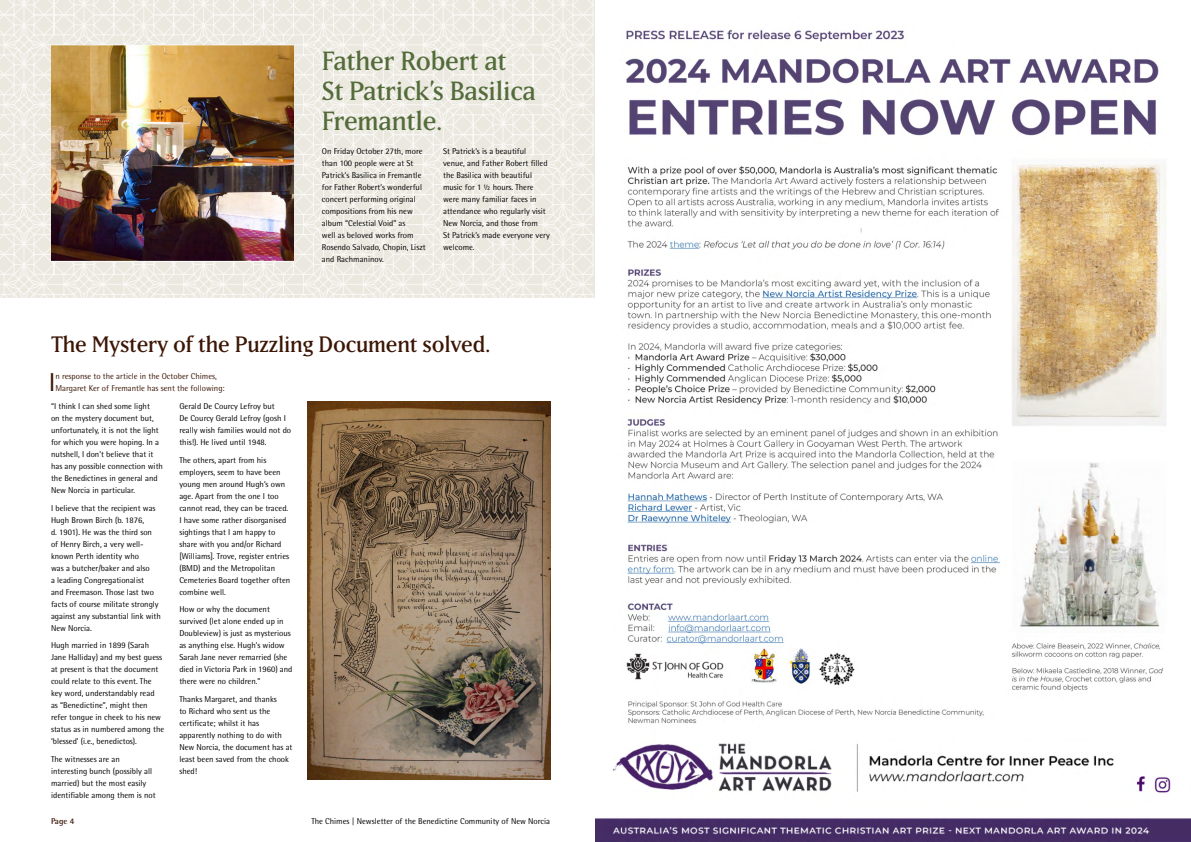
<style>
.page{position:relative;width:1191px;height:842px;background:#fff}
.page>*{position:absolute;margin:0;border:0;box-sizing:border-box;transform-origin:0 0}
.t1{font:26px/30px "Matrix IIOT";letter-spacing:-.01em;color:#536c3a}
.t2{font:25.9px "Rotis Semi Sans Std";color:#3c1605}
.t3{font:22px "Matrix IIOT";letter-spacing:-.01em;color:#3c1605}
.t4{font:8.5px/12px "Rotis Semi Sans Std";color:#000}
.t5{font:8.5px/12px "Rotis Semi Sans Std";color:#3c1605}
.t6{font:700 8.5px "Rotis Semi Sans Std";color:#3c1605}
</style>
<div class="page">
<svg style="left:0;top:195px;width:593px;height:103px"></svg>
<svg style="left:0;top:135px;width:593px;height:60px"></svg>
<svg style="left:0;top:76px;width:593px;height:59px"></svg>
<svg style="left:0;top:0;width:593px;height:76px"></svg>
<img style="left:51px;top:45px;width:242px;height:217px">
<img style="left:595px;top:29px;width:595px;height:813px">
<img style="left:308px;top:401px;width:242px;height:379px">
<h1 class="t1" style="left:322px;top:46px;width:216px">Father Robert at<br>St Patrick’s Basilica<br>Fremantle.</h1>
<p class="t4" style="left:322px;top:145px;width:105px">On Friday October 27th, more than 100 people were at St<br>Patrick’s Basilica in Fremantle for Father Robert’s wonderful concert performing original compositions from his new album “Celestial Void” as<br>well as beloved works from<br>Rosendo Salvado, Chopin, Liszt and Rachmaninov.</p>
<p class="t4" style="left:443px;top:145px;width:108px">St Patrick’s is a beautiful venue, and Father Robert filled the Basilica with beautiful music for 1 ½ hours. There were many familiar faces in attendance who regularly visit<br>New Norcia, and those from<br>St Patrick’s made everyone very welcome.</p>
<h3 class="t3" style="left:51px;top:331px;width:441px">The Mystery of the Puzzling Document solved.</h3>
<h2 class="t2" style="left:49px;top:367px;width:8px">I</h2>
<p class="t5" style="left:55px;top:370px;width:171px">n response to the article in the October Chimes,<br>Margaret Ker of Fremantle has sent the following:</p>
<p class="t4" style="left:51px;top:400px;width:113px">“I think I can shed some light<br>on the mystery document but, unfortunately, it is not the light for which you were hoping. In a nutshell, I don’t believe that it has any possible connection with the Benedictines in general and<br>New Norcia in particular.</p>
<p class="t4" style="left:51px;top:502px;width:111px">I believe that the recipient was<br>Hugh Brown Birch (b. 1876,<br>d. 1901). He was the third son of Henry Birch, a very well&shy;known Perth identity who<br>was a butcher/baker and also<br>a leading Congregationalist<br>and Freemason. Those last two facts of course militate strongly against any substantial link with<br>New Norcia.</p>
<p class="t4" style="left:51px;top:639px;width:115px">Hugh married in 1899 (Sarah<br>Jane Halliday) and my best guess at present is that the document could relate to this event. The key word, understandably read<br>as “Benedictine”, might then refer tongue in cheek to his new status as in numbered among the ‘blessed’ (i.e., benedictos).</p>
<p class="t4" style="left:51px;top:753px;width:106px">The witnesses are an interesting bunch (possibly all married) but the most easily identifiable among them is not</p>
<p class="t4" style="left:179px;top:400px;width:113px">Gerald De Courcy Lefroy but<br>De Courcy Gerald Lefroy (gosh I really wish families would not do this!). He lived until 1948.</p>
<p class="t4" style="left:179px;top:454px;width:112px">The others, apart from his employers, seem to have been young men around Hugh’s own age. Apart from the one I too cannot read, they can be traced.<br>I have some rather disorganised sightings that I am happy to share with you and/or Richard [Williams]. Trove, register entries (BMD) and the Metropolitan<br>Cemeteries Board together often combine well.</p>
<p class="t4" style="left:179px;top:603px;width:115px">How or why the document survived (let alone ended up in<br>Doubleview) is just as mysterious as anything else. Hugh’s widow<br>Sarah Jane never remarried (she died in Victoria Park in 1960) and there were no children.”</p>
<p class="t4" style="left:179px;top:693px;width:115px">Thanks Margaret, and thanks<br>to Richard who sent us the certificate; whilst it has apparently nothing to do with<br>New Norcia, the document has at least been saved from the chook shed!</p>
<p class="t6" style="left:51px;top:815px;width:25px">Page 4</p>
<p class="t4" style="left:311px;top:815px;width:240px">The Chimes | Newsletter of the Benedictine Community of New Norcia</p>
</div>
